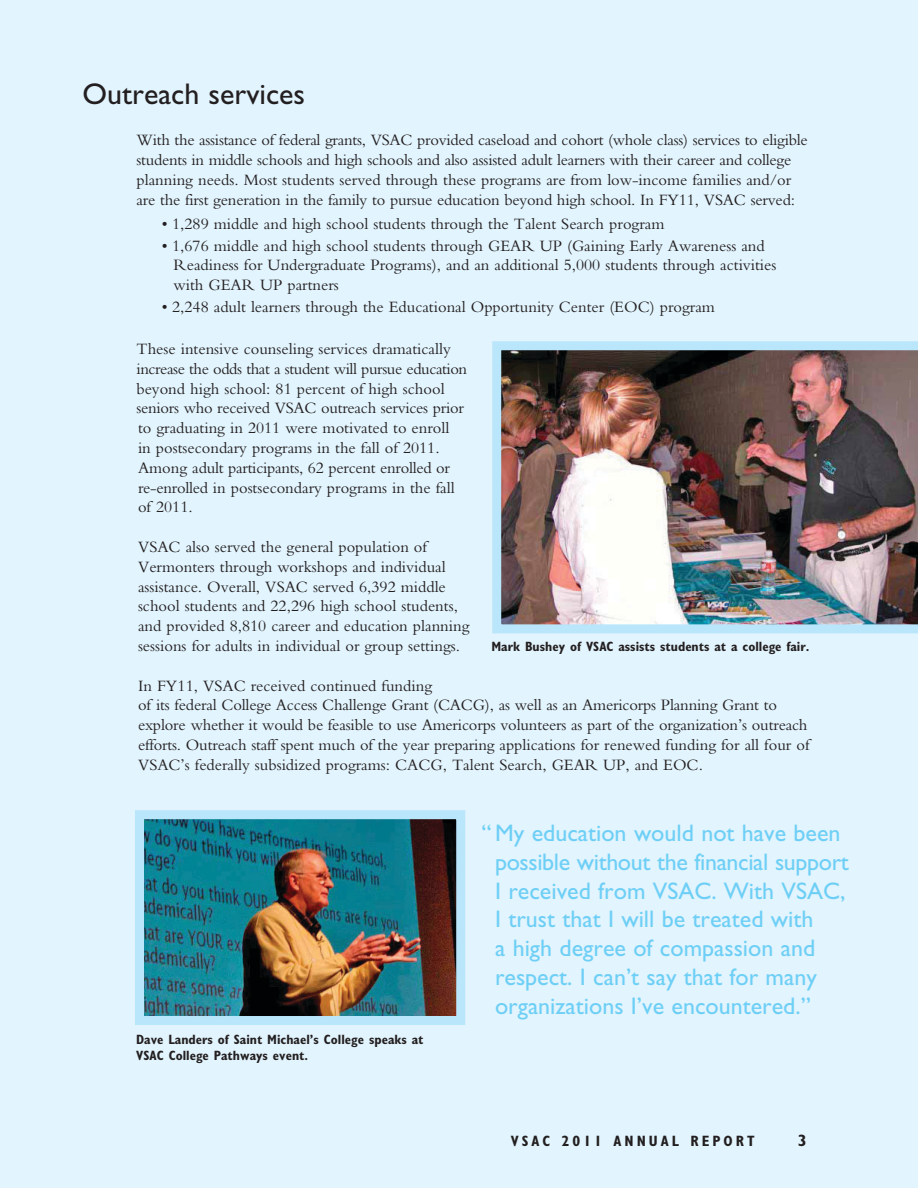
<style>
.page{position:relative;width:918px;height:1188px;background:#e2f4fd}
.page>*{position:absolute;margin:0;border:0;box-sizing:border-box;transform-origin:0 0}
.text{font:30px "Gill Sans Std";color:#231f20}
.quote{font:24px/28.8px "Gill Sans Std";color:#6ecff6}
.text-2{font:16.5px/19.8px "Bembo Std";color:#231f20}
.t1{font:700 16.5px "Gill Sans Std";color:#231f20}
.t2{font:700 condensed 15px "Gill Sans Std";letter-spacing:.2em;color:#231f20}
.t3{font:700 condensed 13.5px "Gill Sans Std";color:#231f20}
</style>
<div class="page">
<img style="left:145px;top:820px;width:310px;height:195px">
<div style="left:135px;top:810px;width:330px;height:215px;border:9px solid #bae6fb"></div>
<img style="left:492px;top:341px;width:426px;height:292px">
<p class="text" style="left:82px;top:76px;width:224px">Outreach services</p>
<p class="text-2" style="left:136px;top:130px;width:673px">With the assistance of federal grants, VSAC provided caseload and cohort (whole class) services to eligible students in middle schools and high schools and also assisted adult learners with their career and college planning needs. Most students served through these programs are from low-income families and/or are the first generation in the family to pursue education beyond high school. In FY11, VSAC served:</p>
<p class="text-2" style="left:162px;top:213px;width:504px">• 1,289 middle and high school students through the Talent Search program</p>
<p class="text-2" style="left:174px;top:235px;width:604px;text-indent:-12px">• 1,676 middle and high school students through GEAR UP (Gaining Early Awareness and<br>Readiness for Undergraduate Programs), and an additional 5,000 students through activities with GEAR UP partners</p>
<p class="text-2" style="left:162px;top:297px;width:555px">• 2,248 adult learners through the Educational Opportunity Center (EOC) program</p>
<p class="text-2" style="left:136px;top:339px;width:332px">These intensive counseling services dramatically increase the odds that a student will pursue education beyond high school: 81 percent of high school seniors who received VSAC outreach services prior to graduating in 2011 were motivated to enroll<br>in postsecondary programs in the fall of 2011.<br>Among adult participants, 62 percent enrolled or re-enrolled in postsecondary programs in the fall of 2011.</p>
<p class="text-2" style="left:138px;top:537px;width:333px">VSAC also served the general population of Vermonters through workshops and individual assistance. Overall, VSAC served 6,392 middle school students and 22,296 high school students, and provided 8,810 career and education planning sessions for adults in individual or group settings.</p>
<p class="text-2" style="left:138px;top:675px;width:673px">In FY11, VSAC received continued funding<br>of its federal College Access Challenge Grant (CACG), as well as an Americorps Planning Grant to explore whether it would be feasible to use Americorps volunteers as part of the organization’s outreach efforts. Outreach staff spent much of the year preparing applications for renewed funding for all four of VSAC’s federally subsidized programs: CACG, Talent Search, GEAR UP, and EOC.</p>
<p class="t3" style="left:491px;top:638px;width:320px">Mark Bushey of VSAC assists students at a college fair.</p>
<p class="t3" style="left:136px;top:1031px;width:289px">Dave Landers of Saint Michael’s College speaks at</p>
<p class="t3" style="left:136px;top:1047px;width:174px">VSAC College Pathways event.</p>
<p class="quote" style="left:495px;top:819px;width:355px;text-indent:-14px">“My education would not have been possible without the financial support I received from VSAC. With VSAC, I trust that I will be treated with<br>a high degree of compassion and respect. I can’t say that for many organizations I’ve encountered.”</p>
<p class="t2" style="left:511px;top:1132px;width:245px">VSAC 2011 ANNUAL REPORT</p>
<p class="t1" style="left:798px;top:1131px;width:11px">3</p>
</div>
